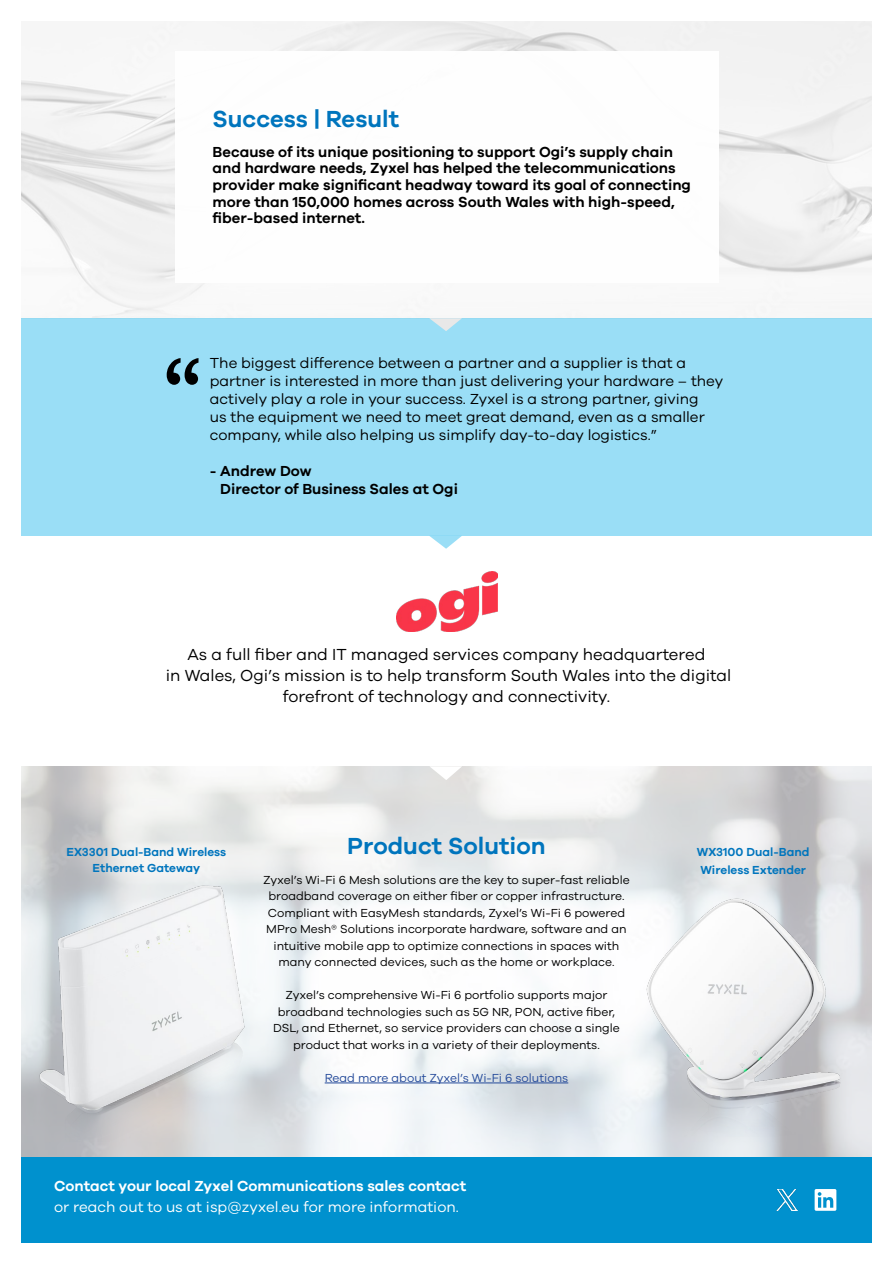
<style>
.page{position:relative;width:893px;height:1263px;background:#fff}
.page>*{position:absolute;margin:0;border:0;box-sizing:border-box;transform-origin:0 0}
.t1{font:600 24px "Galano Grotesque";color:#0075bd}
.t2{font:16.5px/21px "Galano Grotesque";color:#000;text-align:center}
.t3{font:15px/18px "Galano Grotesque";color:#000}
.t4{font:600 15px/16.5px "Galano Grotesque";color:#000}
.t5{font:600 15px "Galano Grotesque";color:#fff}
.t6{font:15px "Galano Grotesque";color:#fff}
.t7{font:12px/16.5px "Galano Grotesque";color:#000;text-align:center}
.t8{font:600 12px/16.5px "Galano Grotesque";color:#0075bd;text-align:center}
.t9{font:12px "Galano Grotesque";color:#244a9a}
</style>
<div class="page">
<img style="left:21px;top:21px;width:851px;height:297px">
<div style="left:175px;top:51px;width:544px;height:232px;background:#fff"></div>
<hr style="left:325px;top:1082px;width:243px;height:1px;background:#244a9a">
<div style="left:21px;top:1157px;width:851px;height:85px;background:#0091ce"></div>
<svg style="left:815px;top:1189px;width:21px;height:22px"></svg>
<div style="left:21px;top:318px;width:851px;height:218px;background:#9adef6"></div>
<svg style="left:429px;top:536px;width:33px;height:13px"></svg>
<svg style="left:429px;top:318px;width:33px;height:13px"></svg>
<svg style="left:429px;top:766px;width:33px;height:14px"></svg>
<svg style="left:167px;top:358px;width:31px;height:27px"></svg>
<img style="left:397px;top:572px;width:100px;height:59px">
<img style="left:27px;top:872px;width:227px;height:270px">
<img style="left:615px;top:878px;width:257px;height:258px">
<img style="left:776px;top:1189px;width:22px;height:21px">
<h1 class="t1" style="left:213px;top:104px;width:188px">Success | Result</h1>
<p class="t4" style="left:213px;top:143px;width:480px">Because of its unique positioning to support Ogi’s supply chain and hardware needs, Zyxel has helped the telecommunications provider make significant headway toward its goal of connecting more than 150,000 homes across South Wales with high-speed, fiber-based internet.</p>
<p class="t3" style="left:210px;top:354px;width:515px">The biggest difference between a partner and a supplier is that a partner is interested in more than just delivering your hardware – they actively play a role in your success. Zyxel is a strong partner, giving<br>us the equipment we need to meet great demand, even as a smaller company, while also helping us simplify day-to-day logistics.”</p>
<p class="t4" style="left:220px;top:462px;width:239px;line-height:18px;text-indent:-10px">- Andrew Dow<br>Director of Business Sales at Ogi</p>
<h2 class="t2" style="left:166px;top:643px;width:567px">As a full fiber and IT managed services company headquartered<br>in Wales, Ogi’s mission is to help transform South Wales into the digital forefront of technology and connectivity.</h2>
<h1 class="t1" style="left:347px;top:831px;width:200px">Product Solution</h1>
<p class="t7" style="left:263px;top:871px;width:368px">Zyxel’s Wi-Fi 6 Mesh solutions are the key to super-fast reliable broadband coverage on either fiber or copper infrastructure.<br>Compliant with EasyMesh standards, Zyxel’s Wi-Fi 6 powered MPro Mesh® Solutions incorporate hardware, software and an intuitive mobile app to optimize connections in spaces with many connected devices, such as the home or workplace.</p>
<p class="t7" style="left:273px;top:986px;width:348px">Zyxel’s comprehensive Wi-Fi 6 portfolio supports major broadband technologies such as 5G NR, PON, active fiber, DSL, and Ethernet, so service providers can choose a single product that works in a variety of their deployments.</p>
<p class="t9" style="left:325px;top:1070px;width:245px">Read more about Zyxel’s Wi-Fi 6 solutions</p>
<p class="t8" style="left:66px;top:843px;width:161px">EX3301 Dual-Band Wireless<br>Ethernet Gateway</p>
<p class="t8" style="left:697px;top:842px;width:114px;line-height:18px;text-align:left">WX3100 Dual-Band<br>Wireless Extender</p>
<p class="t5" style="left:54px;top:1177px;width:414px">Contact your local Zyxel Communications sales contact</p>
<p class="t6" style="left:54px;top:1198px;width:406px">or reach out to us at isp@zyxel.eu for more information.</p>
</div>
